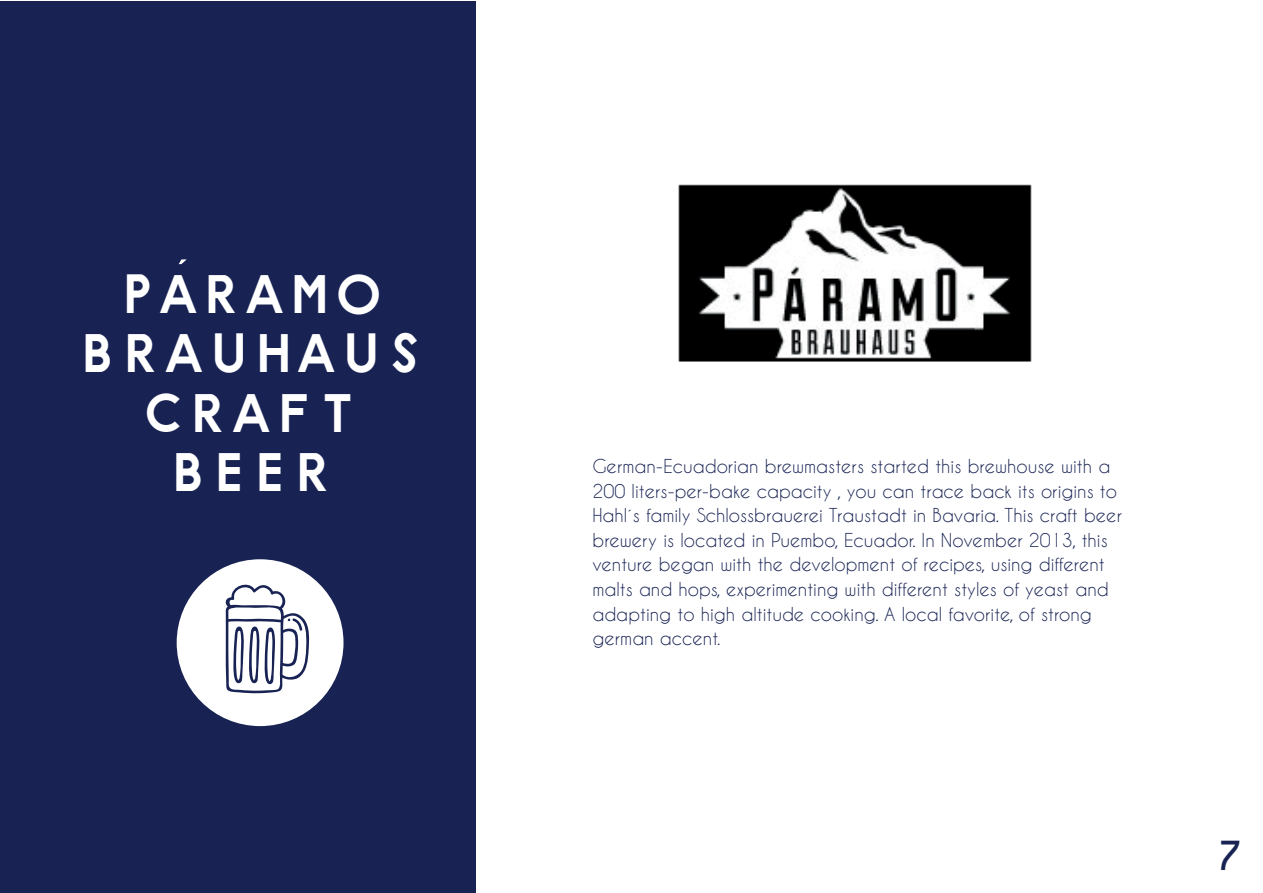
<style>
.page{position:relative;width:1263px;height:893px;background:#fff}
.page>*{position:absolute;margin:0;border:0;box-sizing:border-box;transform-origin:0 0}
.t1{font:49.5px/59.4px "HYPE";color:#fff;text-align:center}
.t2{font:700 37.5px "Caviar Dreams";color:#182354}
.t3{font:18px/24.6px "Caviar Dreams";color:#182354}
</style>
<div class="page">
<div style="left:0;top:1px;width:475px;height:892px;background:#182354"></div>
<div style="left:177px;top:559px;width:166px;height:167px;background:#fff;border-radius:50%"></div>
<svg style="left:225px;top:584px;width:85px;height:110px"></svg>
<img style="left:678px;top:184px;width:354px;height:178px">
<svg style="left:179px;top:259px;width:8px;height:5px"></svg>
<h1 class="t1" style="left:73px;top:266px;width:355px">PARAMO<br>BRAUHAUS<br>CRAFT<br>BEER</h1>
<p class="t3" style="left:592px;top:453px;width:531px">German-Ecuadorian brewmasters started this brewhouse with a 200 liters-per-bake capacity , you can trace back its origins to Hahl´s family Schlossbrauerei Traustadt in Bavaria. This craft beer brewery is located in Puembo, Ecuador. In November 2013, this venture began with the development of recipes, using different malts and hops, experimenting with different styles of yeast and adapting to high altitude cooking. A local favorite, of strong german accent.</p>
<h2 class="t2" style="left:1218px;top:833px;width:25px">7</h2>
</div>
